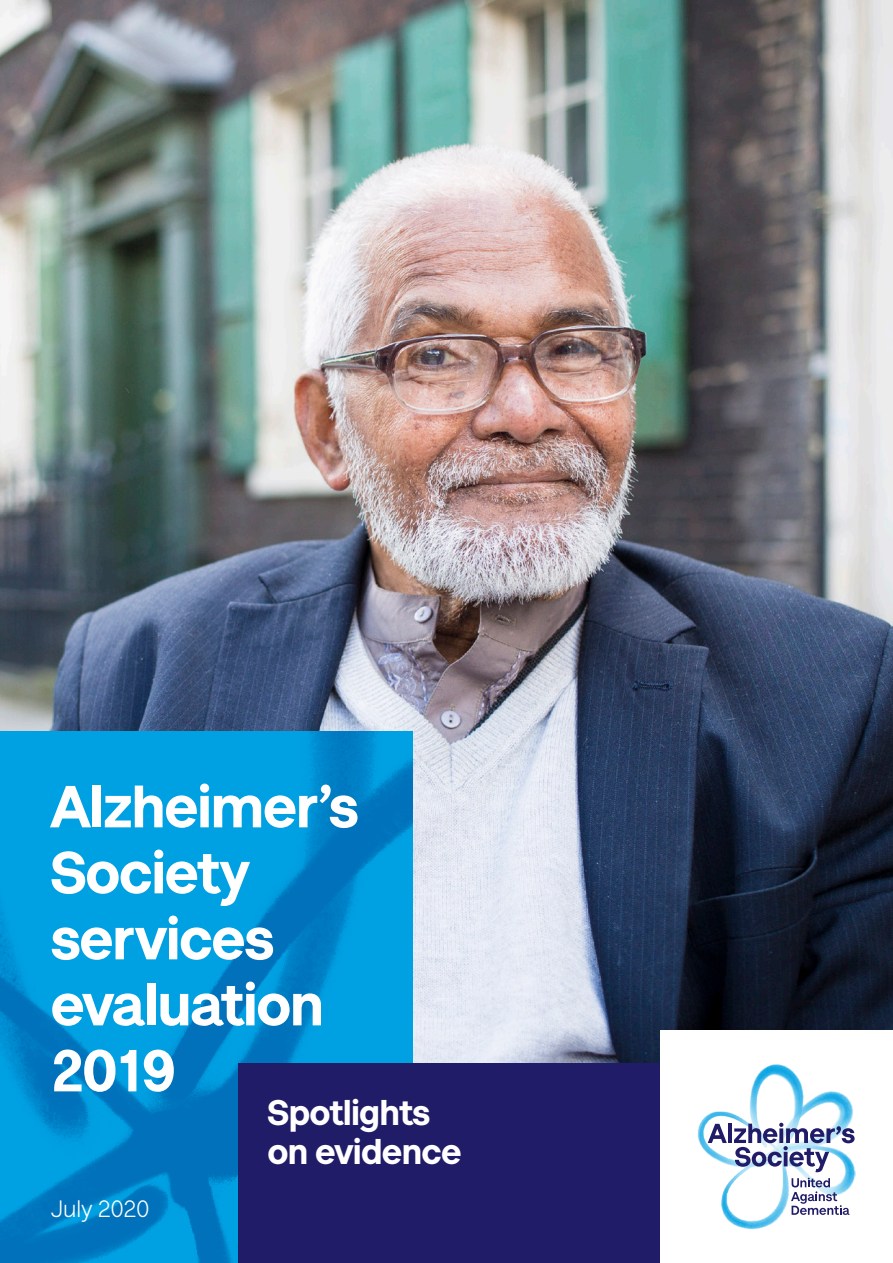
<style>
.page{position:relative;width:893px;height:1263px;background:#fff}
.page>*{position:absolute;margin:0;border:0;box-sizing:border-box;transform-origin:0 0}
.t1{font:900 60px/66px "AS Lettera Text";letter-spacing:-.005em;color:#fff}
.t2{font:900 36px/39px "AS Lettera Text";letter-spacing:-.005em;color:#fff}
.t3{font:24px "AS Lettera Text";letter-spacing:-.01em;color:#fff}
</style>
<div class="page">
<img style="left:0;top:0;width:893px;height:1063px">
<img style="left:0;top:731px;width:412px;height:532px">
<div style="left:238px;top:1063px;width:429px;height:200px;background:#211c67"></div>
<div style="left:661px;top:1031px;width:232px;height:232px;background:#fff"></div>
<img style="left:698px;top:1064px;width:158px;height:166px">
<svg style="left:708px;top:1124px;width:19px;height:19px"></svg>
<hr style="left:728px;top:1124px;width:4px;height:19px;background:#211c67">
<svg style="left:734px;top:1123px;width:121px;height:49px"></svg>
<svg style="left:791px;top:1178px;width:59px;height:37px"></svg>
<p class="t1" style="left:51px;top:769px;width:309px">Alzheimer’s<br>Society services evaluation<br>2019</p>
<p class="t2" style="left:268px;top:1090px;width:195px">Spotlights on evidence</p>
<p class="t3" style="left:51px;top:1192px;width:100px">July 2020</p>
</div>
